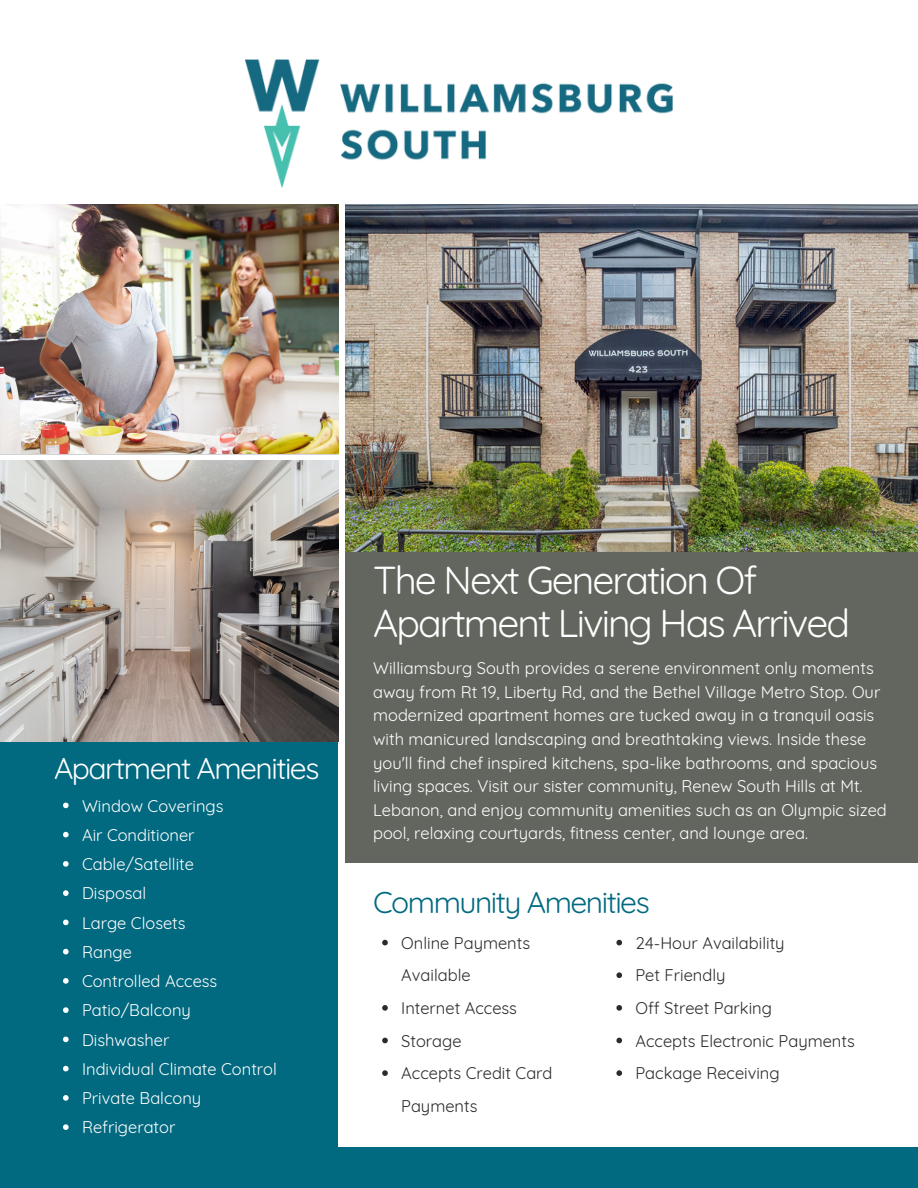
<style>
.page{position:relative;width:918px;height:1188px;background:#fff}
.page>*{position:absolute;margin:0;border:0;box-sizing:border-box;transform-origin:0 0}
.t1{font:39px/42.8px "Quicksand";letter-spacing:-.05em;color:#fff}
.t2{font:30px "Quicksand";letter-spacing:-.05em;color:#fff}
.t3{font:30px "Quicksand";letter-spacing:-.05em;color:#016980}
.t4{font:16.5px/23.7px "Quicksand";color:#fff}
.t5{font:16.5px/32.7px "Quicksand";color:#2b2b2b}
</style>
<div class="page">
<div style="left:0;top:461px;width:338px;height:727px;background:#016980"></div>
<div style="left:345px;top:204px;width:573px;height:658px;background:#63665f"></div>
<img style="left:345px;top:204px;width:573px;height:348px">
<img style="left:0;top:461px;width:339px;height:280px">
<div style="left:0;top:1148px;width:918px;height:40px;background:#016980"></div>
<img style="left:0;top:204px;width:339px;height:250px">
<img style="left:245px;top:60px;width:428px;height:128px">
<svg style="left:63px;top:803px;width:6px;height:5px"></svg>
<svg style="left:63px;top:832px;width:6px;height:5px"></svg>
<svg style="left:63px;top:861px;width:6px;height:6px"></svg>
<svg style="left:63px;top:890px;width:6px;height:6px"></svg>
<svg style="left:63px;top:920px;width:6px;height:5px"></svg>
<svg style="left:63px;top:949px;width:6px;height:5px"></svg>
<svg style="left:63px;top:978px;width:6px;height:6px"></svg>
<svg style="left:63px;top:1007px;width:6px;height:6px"></svg>
<svg style="left:63px;top:1037px;width:6px;height:5px"></svg>
<svg style="left:63px;top:1066px;width:6px;height:5px"></svg>
<svg style="left:63px;top:1095px;width:6px;height:6px"></svg>
<svg style="left:63px;top:1124px;width:6px;height:6px"></svg>
<svg style="left:616px;top:940px;width:6px;height:5px"></svg>
<svg style="left:616px;top:972px;width:6px;height:6px"></svg>
<svg style="left:616px;top:1005px;width:6px;height:6px"></svg>
<svg style="left:616px;top:1038px;width:6px;height:5px"></svg>
<svg style="left:616px;top:1070px;width:6px;height:6px"></svg>
<svg style="left:382px;top:940px;width:6px;height:5px"></svg>
<svg style="left:382px;top:1005px;width:6px;height:6px"></svg>
<svg style="left:382px;top:1038px;width:6px;height:5px"></svg>
<svg style="left:382px;top:1070px;width:6px;height:6px"></svg>
<p class="t2" style="left:54px;top:749px;width:267px">Apartment Amenities</p>
<p class="t4" style="left:82px;top:794px;width:143px">Window Coverings</p>
<p class="t4" style="left:82px;top:823px;width:114px">Air Conditioner</p>
<p class="t4" style="left:82px;top:852px;width:114px">Cable/Satellite</p>
<p class="t4" style="left:82px;top:881px;width:66px">Disposal</p>
<p class="t4" style="left:82px;top:911px;width:105px">Large Closets</p>
<p class="t4" style="left:82px;top:940px;width:51px">Range</p>
<p class="t4" style="left:82px;top:969px;width:137px">Controlled Access</p>
<p class="t4" style="left:82px;top:998px;width:110px">Patio/Balcony</p>
<p class="t4" style="left:82px;top:1028px;width:89px">Dishwasher</p>
<p class="t4" style="left:82px;top:1057px;width:196px">Individual Climate Control</p>
<h2 class="t4" style="left:82px;top:1086px;width:121px">Private Balcony</h2>
<h2 class="t4" style="left:82px;top:1115px;width:95px">Refrigerator</h2>
<p class="t1" style="left:373px;top:558px;width:479px">The Next Generation Of<br>Apartment Living Has Arrived</p>
<p class="t4" style="left:373px;top:656px;width:515px">Williamsburg South provides a serene environment only moments away from Rt 19, Liberty Rd, and the Bethel Village Metro Stop. Our modernized apartment homes are tucked away in a tranquil oasis with manicured landscaping and breathtaking views. Inside these you'll find chef inspired kitchens, spa-like bathrooms, and spacious living spaces. Visit our sister community, Renew South Hills at Mt.<br>Lebanon, and enjoy community amenities such as an Olympic sized pool, relaxing courtyards, fitness center, and lounge area.</p>
<p class="t3" style="left:373px;top:883px;width:278px">Community Amenities</p>
<p class="t5" style="left:401px;top:926px;width:130px">Online Payments<br>Available</p>
<p class="t5" style="left:401px;top:992px;width:117px">Internet Access</p>
<p class="t5" style="left:401px;top:1024px;width:62px">Storage</p>
<p class="t5" style="left:401px;top:1057px;width:153px">Accepts Credit Card<br>Payments</p>
<p class="t5" style="left:635px;top:926px;width:151px">24-Hour Availability</p>
<p class="t5" style="left:635px;top:959px;width:92px">Pet Friendly</p>
<p class="t5" style="left:635px;top:992px;width:138px">Off Street Parking</p>
<p class="t5" style="left:635px;top:1024px;width:221px">Accepts Electronic Payments</p>
<p class="t5" style="left:635px;top:1057px;width:146px">Package Receiving</p>
</div>
